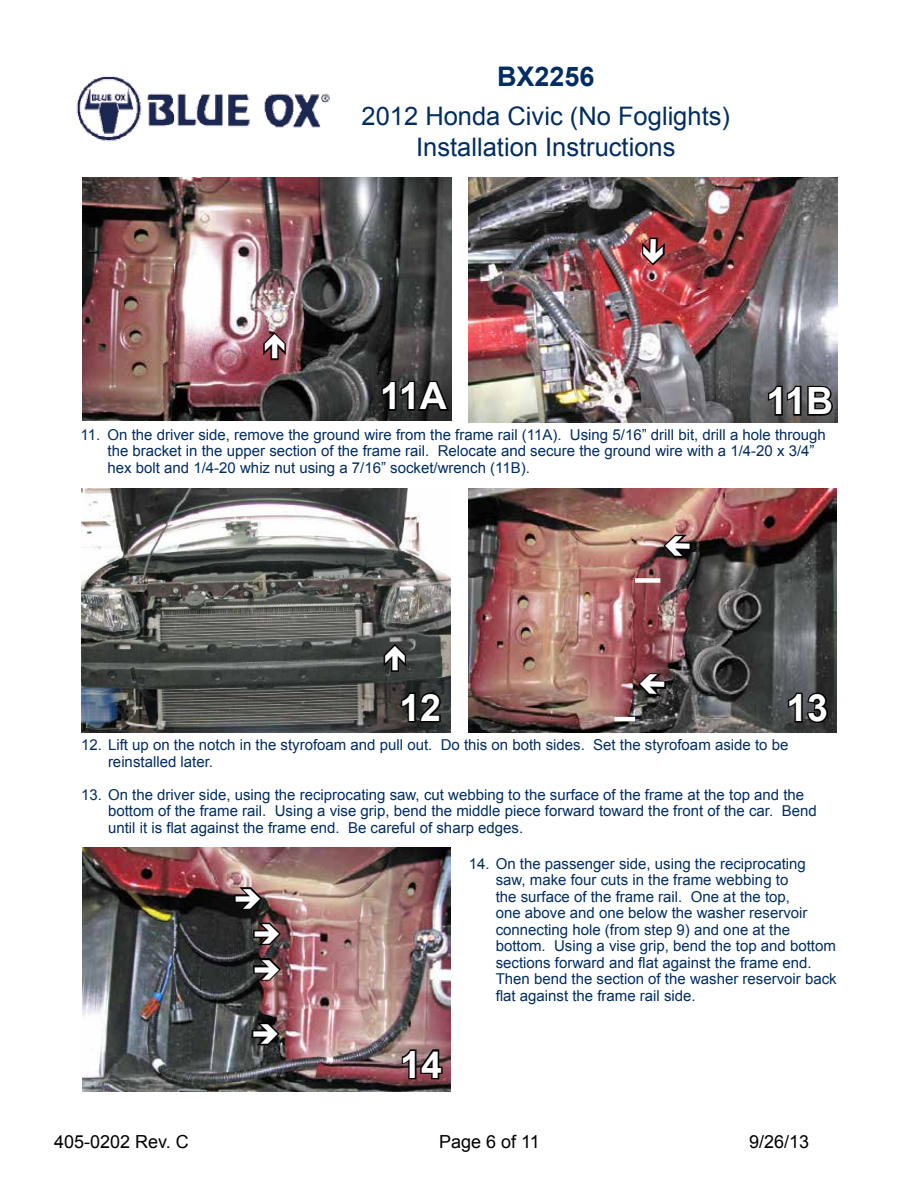
<style>
.page{position:relative;width:918px;height:1188px;background:#fff}
.page>*{position:absolute;margin:0;border:0;box-sizing:border-box;transform-origin:0 0}
.t1{font:700 37.5px "Arial";color:#fff}
.t2{font:700 27px "Arial";color:#002d62}
.t3{font:25.5px/30.6px "Arial";color:#002d62;text-align:center}
.t4{font:18px "Arial";color:#000}
.t5{font:15px/16.5px "Arial";color:#002d62}
</style>
<div class="page">
<img style="left:76px;top:76px;width:254px;height:66px">
<img style="left:81px;top:489px;width:369px;height:244px">
<svg style="left:399px;top:690px;width:44px;height:34px"></svg>
<img style="left:469px;top:177px;width:369px;height:245px">
<img style="left:82px;top:177px;width:369px;height:243px">
<svg style="left:380px;top:379px;width:71px;height:33px;background:#1d1e1d"></svg>
<svg style="left:766px;top:384px;width:69px;height:33px;background:#39393b"></svg>
<img style="left:468px;top:489px;width:369px;height:243px">
<svg style="left:786px;top:691px;width:44px;height:34px"></svg>
<div style="left:635px;top:578px;width:25px;height:5px;background:#fff"></div>
<hr style="left:615px;top:717px;width:20px;height:4px;background:#fff">
<img style="left:82px;top:847px;width:368px;height:244px">
<svg style="left:400px;top:1048px;width:44px;height:33px"></svg>
<svg style="left:381px;top:642px;width:28px;height:31px"></svg>
<svg style="left:261px;top:330px;width:27px;height:32px"></svg>
<svg style="left:639px;top:236px;width:28px;height:32px"></svg>
<svg style="left:661px;top:532px;width:32px;height:28px"></svg>
<svg style="left:636px;top:671px;width:32px;height:27px"></svg>
<svg style="left:252px;top:920px;width:31px;height:28px"></svg>
<svg style="left:233px;top:885px;width:31px;height:27px"></svg>
<svg style="left:252px;top:956px;width:31px;height:27px"></svg>
<svg style="left:250px;top:1020px;width:32px;height:28px"></svg>
<h2 class="t2" style="left:497px;top:59px;width:99px">BX2256</h2>
<h3 class="t3" style="left:362px;top:101px;width:370px">2012 Honda Civic (No Foglights)<br>Installation Instructions</h3>
<h1 class="t1" style="left:380px;top:371px;width:68px">11A</h1>
<h1 class="t1" style="left:766px;top:376px;width:68px">11B</h1>
<p class="t5" style="left:108px;top:427px;width:720px;text-indent:-27px">11. On the driver side, remove the ground wire from the frame rail (11A). Using 5/16” drill bit, drill a hole through the bracket in the upper section of the frame rail. Relocate and secure the ground wire with a 1/4-20 x 3/4” hex bolt and 1/4-20 whiz nut using a 7/16” socket/wrench (11B).</p>
<h1 class="t1" style="left:399px;top:683px;width:43px">12</h1>
<h1 class="t1" style="left:786px;top:683px;width:43px">13</h1>
<p class="t5" style="left:108px;top:737px;width:682px;text-indent:-27px">12. Lift up on the notch in the styrofoam and pull out. Do this on both sides. Set the styrofoam aside to be reinstalled later.</p>
<p class="t5" style="left:108px;top:786px;width:710px;text-indent:-27px">13. On the driver side, using the reciprocating saw, cut webbing to the surface of the frame at the top and the bottom of the frame rail. Using a vise grip, bend the middle piece forward toward the front of the car. Bend until it is flat against the frame end. Be careful of sharp edges.</p>
<h1 class="t1" style="left:400px;top:1040px;width:43px">14</h1>
<p class="t5" style="left:496px;top:856px;width:342px;text-indent:-27px">14. On the passenger side, using the reciprocating saw, make four cuts in the frame webbing to<br>the surface of the frame rail. One at the top,<br>one above and one below the washer reservoir connecting hole (from step 9) and one at the bottom. Using a vise grip, bend the top and bottom sections forward and flat against the frame end.<br>Then bend the section of the washer reservoir back flat against the frame rail side.</p>
<p class="t4" style="left:54px;top:1130px;width:136px">405-0202 Rev. C</p>
<p class="t4" style="left:439px;top:1130px;width:102px">Page 6 of 11</p>
<p class="t4" style="left:749px;top:1130px;width:62px">9/26/13</p>
</div>
